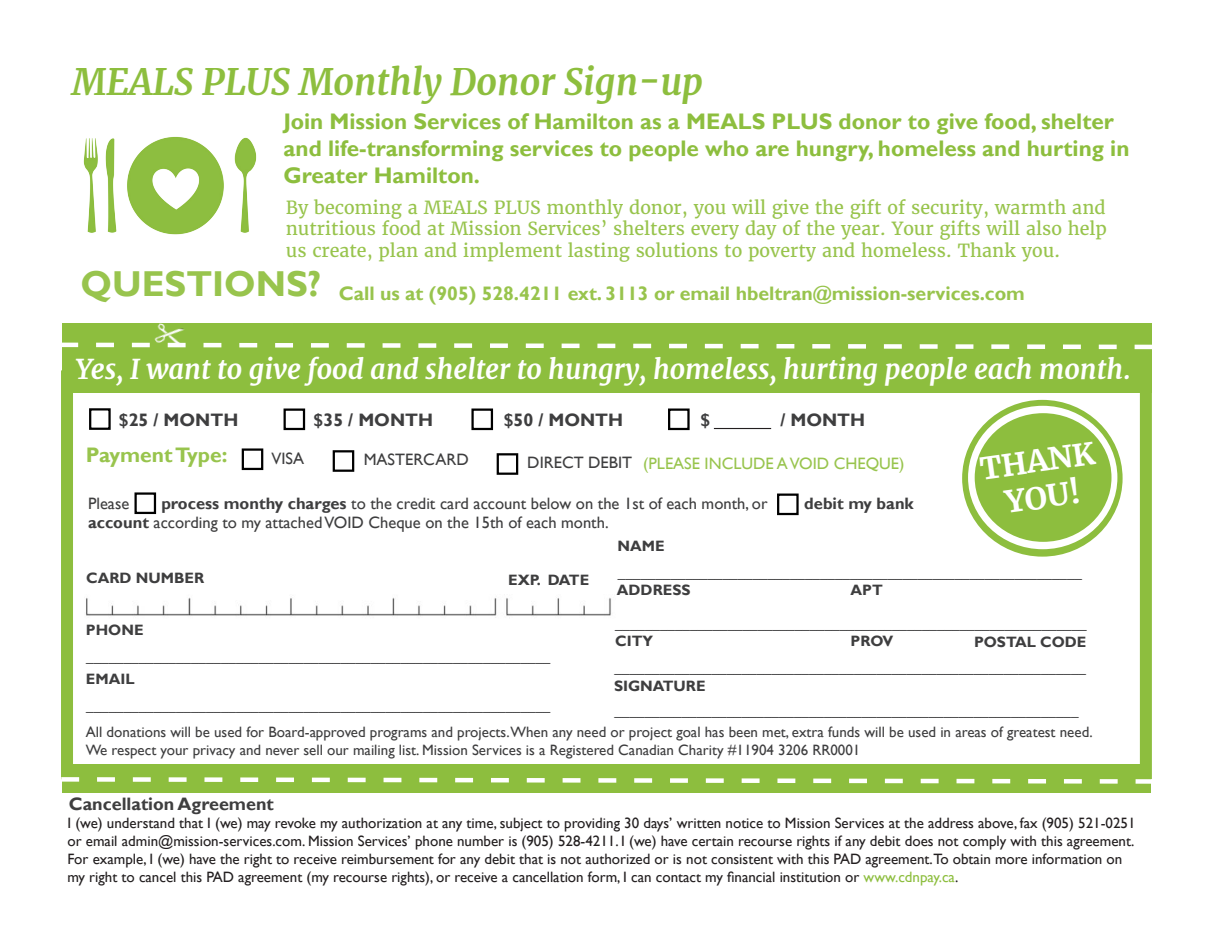
<style>
.page{position:relative;width:1215px;height:945px;background:#fff}
.page>*{position:absolute;margin:0;border:0;box-sizing:border-box;transform-origin:0 0}
.t1{font:italic 700 36px "Merriweather";color:#8dbe3e}
.t2{font:700 36px "Gill Sans";color:#98c44d}
.t3{font:700 30.3px "Merriweather";color:#fff}
.t4{font:italic 700 27px "Merriweather";color:#fff}
.t5{font:700 22.5px/27px "Gill Sans";color:#8dbe3e}
.t6{font:700 21px "Gill Sans";color:#98c44d}
.t7{font:700 19.5px "Gill Sans";color:#98c44d}
.t8{font:18px/21.6px "Merriweather";color:#98c44d;text-align:justify}
.t9{font:700 18px "Gill Sans";color:#3e3e3f}
.t10{font:16.5px "Gill Sans";color:#3e3e3f}
.t11{font:16.5px "Gill Sans";color:#98c44d}
.t12{font:700 16.5px "Gill Sans";color:#3e3e3f}
.t13{font:15px/18px "Gill Sans";color:#231f20}
.t14{font:15px "Rosario";color:#3e3e3f}
.t15{font:15px/18px "Gill Sans";color:#3e3e3f}
.t16{font:700 15px "Gill Sans";color:#3e3e3f}
.s1{font-weight:700}
.s2{color:#8dbe3e}
</style>
<div class="page">
<div style="left:61px;top:370px;width:1091px;height:409px;border:12px solid #8dbe3e"></div>
<div style="left:62px;top:323px;width:1090px;height:70px;background:#8dbe3e"></div>
<svg style="left:962px;top:400px;width:161px;height:157px;fill:#8dbe3e"></svg>
<div style="left:968px;top:406px;width:149px;height:143px;background:#fff;border-radius:50%"></div>
<div style="left:975px;top:413px;width:137px;height:129px;background:#8dbe3e;border-radius:50%"></div>
<img style="left:86px;top:597px;width:525px;height:21px">
<div style="left:89px;top:408px;width:22px;height:22px;border:2px solid #000"></div>
<div style="left:284px;top:409px;width:21px;height:21px;border:2px solid #000"></div>
<div style="left:471px;top:409px;width:22px;height:21px;border:2px solid #000"></div>
<div style="left:668px;top:409px;width:22px;height:21px;border:2px solid #000"></div>
<hr style="left:714px;top:428px;width:57px;height:1px;background:#231f20">
<div style="left:242px;top:448px;width:21px;height:22px;border:2px solid #000"></div>
<div style="left:333px;top:450px;width:21px;height:22px;border:2px solid #000"></div>
<div style="left:497px;top:453px;width:21px;height:22px;border:2px solid #000"></div>
<div style="left:134px;top:492px;width:22px;height:22px;border:2px solid #000"></div>
<div style="left:777px;top:494px;width:22px;height:21px;border:2px solid #000"></div>
<svg style="left:62px;top:342px;width:1090px;height:8px"></svg>
<img style="left:144px;top:323px;width:52px;height:27px">
<img style="left:83px;top:136px;width:174px;height:99px">
<div style="left:62px;top:764px;width:1088px;height:28px;background:#8dbe3e"></div>
<svg style="left:61px;top:775px;width:1091px;height:11px"></svg>
<p class="t1" style="left:72px;top:60px;width:633px">MEALS PLUS Monthly Donor Sign-up</p>
<p class="t5" style="left:284px;top:109px;width:847px">Join Mission Services of Hamilton as a MEALS PLUS donor to give food, shelter and life-transforming services to people who are hungry, homeless and hurting in<br>Greater Hamilton.</p>
<p class="t8" style="left:286px;top:197px;width:823px">By becoming a MEALS PLUS monthly donor, you will give the gift of security, warmth and nutritious food at Mission Services’ shelters every day of the year. Your gifts will also help us create, plan and implement lasting solutions to poverty and homeless. Thank you.</p>
<p class="t2" style="left:81px;top:263px;width:242px">QUESTIONS?</p>
<p class="t7" style="left:339px;top:282px;width:688px">Call us at (905) 528.4211 ext. 3113 or email hbeltran@mission-services.com</p>
<p class="t4" style="left:75px;top:353px;width:1057px">Yes, I want to give food and shelter to hungry, homeless, hurting people each month.</p>
<p class="t9" style="left:119px;top:409px;width:121px">$25 / MONTH</p>
<p class="t9" style="left:314px;top:409px;width:121px">$35 / MONTH</p>
<p class="t9" style="left:504px;top:409px;width:121px">$50 / MONTH</p>
<p class="t9" style="left:701px;top:409px;width:11px">$</p>
<p class="t9" style="left:780px;top:409px;width:86px">/ MONTH</p>
<p class="t6" style="left:86px;top:442px;width:143px">Payment Type:</p>
<p class="t10" style="left:271px;top:449px;width:34px">VISA</p>
<p class="t10" style="left:364px;top:450px;width:107px">MASTERCARD</p>
<p class="t10" style="left:527px;top:452px;width:106px">DIRECT DEBIT</p>
<p class="t11" style="left:643px;top:453px;width:263px">(PLEASE INCLUDE A VOID CHEQUE)</p>
<p class="t10" style="left:88px;top:493px;width:43px">Please</p>
<p class="t10" style="left:161px;top:493px;width:608px"><span class="s1">process monthy charges</span> to the credit card account below on the 1st of each month, or</p>
<p class="t12" style="left:804px;top:493px;width:111px">debit my bank</p>
<p class="t10" style="left:88px;top:513px;width:522px"><span class="s1">account</span> according to my attached VOID Cheque on the 15th of each month.</p>
<p class="t16" style="left:618px;top:537px;width:49px">NAME</p>
<p class="t3" style="left:977px;top:450px;width:117px;rotate:-8deg">THANK</p>
<p class="t3" style="left:1002px;top:483px;width:77px;rotate:-8deg">YOU!</p>
<p class="t16" style="left:86px;top:569px;width:120px">CARD NUMBER</p>
<p class="t16" style="left:86px;top:620px;width:59px">PHONE</p>
<p class="t16" style="left:508px;top:571px;width:83px">EXP. DATE</p>
<p class="t14" style="left:86px;top:647px;width:466px">______________________________________________________________</p>
<p class="t16" style="left:86px;top:670px;width:50px">EMAIL</p>
<p class="t14" style="left:86px;top:697px;width:466px">______________________________________________________________</p>
<p class="t14" style="left:618px;top:564px;width:466px">______________________________________________________________</p>
<p class="t16" style="left:617px;top:581px;width:75px">ADDRESS</p>
<p class="t14" style="left:615px;top:615px;width:473px">_______________________________________________________________</p>
<p class="t16" style="left:615px;top:632px;width:39px">CITY</p>
<p class="t14" style="left:614px;top:659px;width:473px">_______________________________________________________________</p>
<p class="t16" style="left:851px;top:581px;width:34px">APT</p>
<p class="t16" style="left:851px;top:632px;width:44px">PROV</p>
<p class="t16" style="left:974px;top:633px;width:114px">POSTAL CODE</p>
<p class="t16" style="left:614px;top:676px;width:93px">SIGNATURE</p>
<p class="t14" style="left:614px;top:702px;width:466px">______________________________________________________________</p>
<p class="t15" style="left:86px;top:724px;width:1008px">All donations will be used for Board-approved programs and projects.When any need or project goal has been met, extra funds will be used in areas of greatest need.<br>We respect your privacy and never sell our mailing list. Mission Services is a Registered Canadian Charity #11904 3206 RR0001</p>
<p class="t9" style="left:69px;top:793px;width:207px">Cancellation Agreement</p>
<p class="t13" style="left:68px;top:814px;width:1070px">I (we) understand that I (we) may revoke my authorization at any time, subject to providing 30 days’ written notice to Mission Services at the address above, fax (905) 521-0251 or email admin@mission-services.com. Mission Services’ phone number is (905) 528-4211. I (we) have certain recourse rights if any debit does not comply with this agreement.<br>For example, I (we) have the right to receive reimbursement for any debit that is not authorized or is not consistent with this PAD agreement.To obtain more information on my right to cancel this PAD agreement (my recourse rights), or receive a cancellation form, I can contact my financial institution or <span class="s2">www.cdnpay.ca</span>.</p>
</div>
